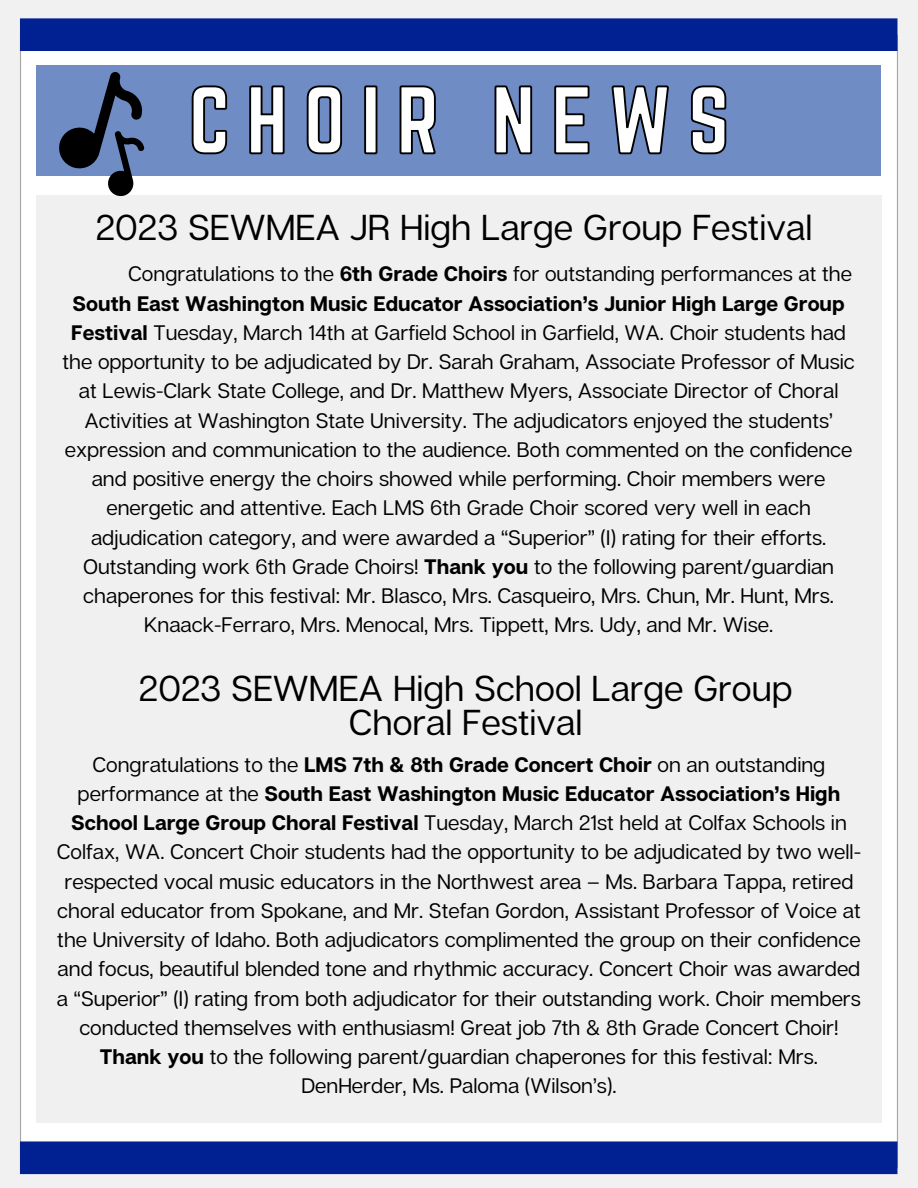
<style>
.page{position:relative;width:918px;height:1188px;background:#f1f1f1}
.page>*{position:absolute;margin:0;border:0;box-sizing:border-box;transform-origin:0 0}
.t1{font:83.7px "Norwester";letter-spacing:.185em;color:#fff}
.t2{font:36px/33.8px "Articulat CF";color:#000;text-align:center}
.t3{font:21px/29.2px "Articulat CF";color:#000;text-align:center}
.t4{font:700 21px "Articulat CF";color:#000}
.s1{font-weight:700}
</style>
<div class="page">
<div style="left:20px;top:35px;width:877px;height:1138px;background:#fff"></div>
<hr style="left:897px;top:35px;width:1px;height:1133px;background:#a6a6a6">
<hr style="left:20px;top:35px;width:1px;height:1133px;background:#a6a6a6">
<div style="left:20px;top:18px;width:877px;height:33px;background:#012091"></div>
<div style="left:20px;top:1141px;width:877px;height:33px;background:#012091"></div>
<div style="left:36px;top:65px;width:845px;height:110px;background:#6f8cc5"></div>
<div style="left:36px;top:196px;width:846px;height:927px;background:#f0f0f0"></div>
<svg style="left:191px;top:85px;width:536px;height:70px"></svg>
<svg style="left:57px;top:72px;width:88px;height:125px"></svg>
<h1 class="t1" style="left:188px;top:70px;width:543px">CHOIR NEWS</h1>
<h2 class="t2" style="left:96px;top:209px;width:718px">2023 SEWMEA JR High Large Group Festival</h2>
<p class="t3" style="left:128px;top:259px;width:725px">Congratulations to the <span class="s1">6th Grade Choirs</span> for outstanding performances at the</p>
<p class="t4" style="left:73px;top:290px;width:774px">South East Washington Music Educator Association’s Junior High Large Group</p>
<p class="t3" style="left:71px;top:317px;width:776px"><span class="s1">Festival</span> Tuesday, March 14th at Garfield School in Garfield, WA. Choir students had</p>
<p class="t3" style="left:62px;top:346px;width:794px">the opportunity to be adjudicated by Dr. Sarah Graham, Associate Professor of Music</p>
<p class="t3" style="left:79px;top:376px;width:761px">at Lewis-Clark State College, and Dr. Matthew Myers, Associate Director of Choral</p>
<p class="t3" style="left:85px;top:405px;width:750px">Activities at Washington State University. The adjudicators enjoyed the students’</p>
<p class="t3" style="left:65px;top:434px;width:789px">expression and communication to the audience. Both commented on the confidence</p>
<p class="t3" style="left:92px;top:463px;width:735px">and positive energy the choirs showed while performing. Choir members were</p>
<p class="t3" style="left:106px;top:493px;width:706px">energetic and attentive. Each LMS 6th Grade Choir scored very well in each</p>
<p class="t3" style="left:91px;top:522px;width:737px">adjudication category, and were awarded a “Superior” (I) rating for their efforts.</p>
<p class="t3" style="left:83px;top:551px;width:753px">Outstanding work 6th Grade Choirs! <span class="s1">Thank you</span> to the following parent/guardian</p>
<p class="t3" style="left:83px;top:580px;width:752px">chaperones for this festival: Mr. Blasco, Mrs. Casqueiro, Mrs. Chun, Mr. Hunt, Mrs.</p>
<p class="t3" style="left:144px;top:610px;width:631px">Knaack-Ferraro, Mrs. Menocal, Mrs. Tippett, Mrs. Udy, and Mr. Wise.</p>
<h2 class="t2" style="left:139px;top:670px;width:655px">2023 SEWMEA High School Large Group<br>Choral Festival</h2>
<p class="t3" style="left:57px;top:749px;width:806px">Congratulations to the <span class="s1">LMS 7th &amp; 8th Grade Concert Choir</span> on an outstanding performance at the <span class="s1">South East Washington Music Educator Association’s High School Large Group Choral Festival</span> Tuesday, March 21st held at Colfax Schools in Colfax, WA. Concert Choir students had the opportunity to be adjudicated by two well&shy;respected vocal music educators in the Northwest area – Ms. Barbara Tappa, retired choral educator from Spokane, and Mr. Stefan Gordon, Assistant Professor of Voice at the University of Idaho. Both adjudicators complimented the group on their confidence and focus, beautiful blended tone and rhythmic accuracy. Concert Choir was awarded a “Superior” (I) rating from both adjudicator for their outstanding work. Choir members conducted themselves with enthusiasm! Great job 7th &amp; 8th Grade Concert Choir!<br><span class="s1">Thank you</span> to the following parent/guardian chaperones for this festival: Mrs.<br>DenHerder, Ms. Paloma (Wilson’s).</p>
</div>
